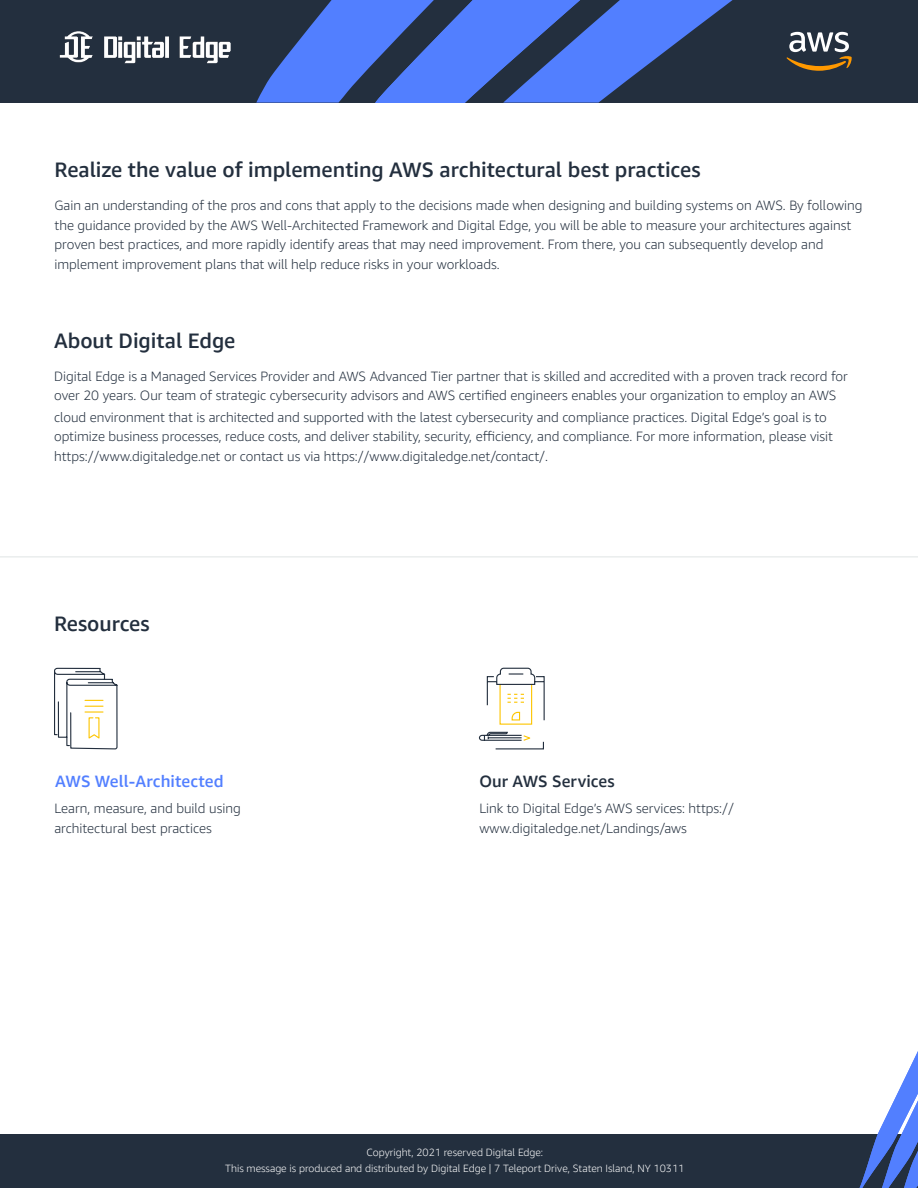
<style>
.page{position:relative;width:918px;height:1188px;background:#fff}
.page>*{position:absolute;margin:0;border:0;box-sizing:border-box;transform-origin:0 0}
.t1{font:500 21px "Amazon Ember";color:#232f3e}
.t2{font:500 16.5px "Amazon Ember";letter-spacing:.005em;color:#527fff}
.t3{font:500 16.5px "Amazon Ember";letter-spacing:.005em;color:#232f3e}
.t4{font:300 13.5px/19.5px "Amazon Ember";color:#232f3e}
.t5{font:300 10.5px/16.5px "Amazon Ember";color:#fff;text-align:center}
</style>
<div class="page">
<div style="left:0;top:1134px;width:918px;height:54px;background:#232f3e"></div>
<hr style="left:0;top:556px;width:918px;height:2px;background:#eaeded">
<svg style="left:54px;top:667px;width:64px;height:83px"></svg>
<svg style="left:478px;top:667px;width:67px;height:83px"></svg>
<div style="left:0;top:0;width:918px;height:103px;background:#232f3e"></div>
<svg style="left:256px;top:0;width:477px;height:103px"></svg>
<svg style="left:786px;top:32px;width:66px;height:39px"></svg>
<svg style="left:859px;top:1051px;width:59px;height:137px"></svg>
<img style="left:59px;top:31px;width:172px;height:33px">
<h1 class="t1" style="left:54px;top:157px;width:648px">Realize the value of implementing AWS architectural best practices</h1>
<p class="t4" style="left:54px;top:196px;width:809px">Gain an understanding of the pros and cons that apply to the decisions made when designing and building systems on AWS. By following the guidance provided by the AWS Well-Architected Framework and Digital Edge, you will be able to measure your architectures against proven best practices, and more rapidly identify areas that may need improvement. From there, you can subsequently develop and implement improvement plans that will help reduce risks in your workloads.</p>
<h1 class="t1" style="left:54px;top:327px;width:183px">About Digital Edge</h1>
<p class="t4" style="left:54px;top:366px;width:795px">Digital Edge is a Managed Services Provider and AWS Advanced Tier partner that is skilled and accredited with a proven track record for over 20 years. Our team of strategic cybersecurity advisors and AWS certified engineers enables your organization to employ an AWS</p>
<p class="t4" style="left:54px;top:408px;width:781px">cloud environment that is architected and supported with the latest cybersecurity and compliance practices. Digital Edge’s goal is to optimize business processes, reduce costs, and deliver stability, security, efficiency, and compliance. For more information, please visit https://www.digitaledge.net or contact us via https://www.digitaledge.net/contact/.</p>
<h1 class="t1" style="left:54px;top:611px;width:97px">Resources</h1>
<p class="t2" style="left:55px;top:771px;width:170px">AWS Well-Architected</p>
<p class="t3" style="left:479px;top:771px;width:137px">Our AWS Services</p>
<p class="t4" style="left:54px;top:799px;width:188px">Learn, measure, and build using architectural best practices</p>
<p class="t4" style="left:479px;top:799px;width:256px">Link to Digital Edge’s AWS services: https:// www.digitaledge.net/Landings/aws</p>
<p class="t5" style="left:225px;top:1144px;width:461px">Copyright, 2021 reserved Digital Edge:<br>This message is produced and distributed by Digital Edge | 7 Teleport Drive, Staten Island, NY 10311</p>
</div>
